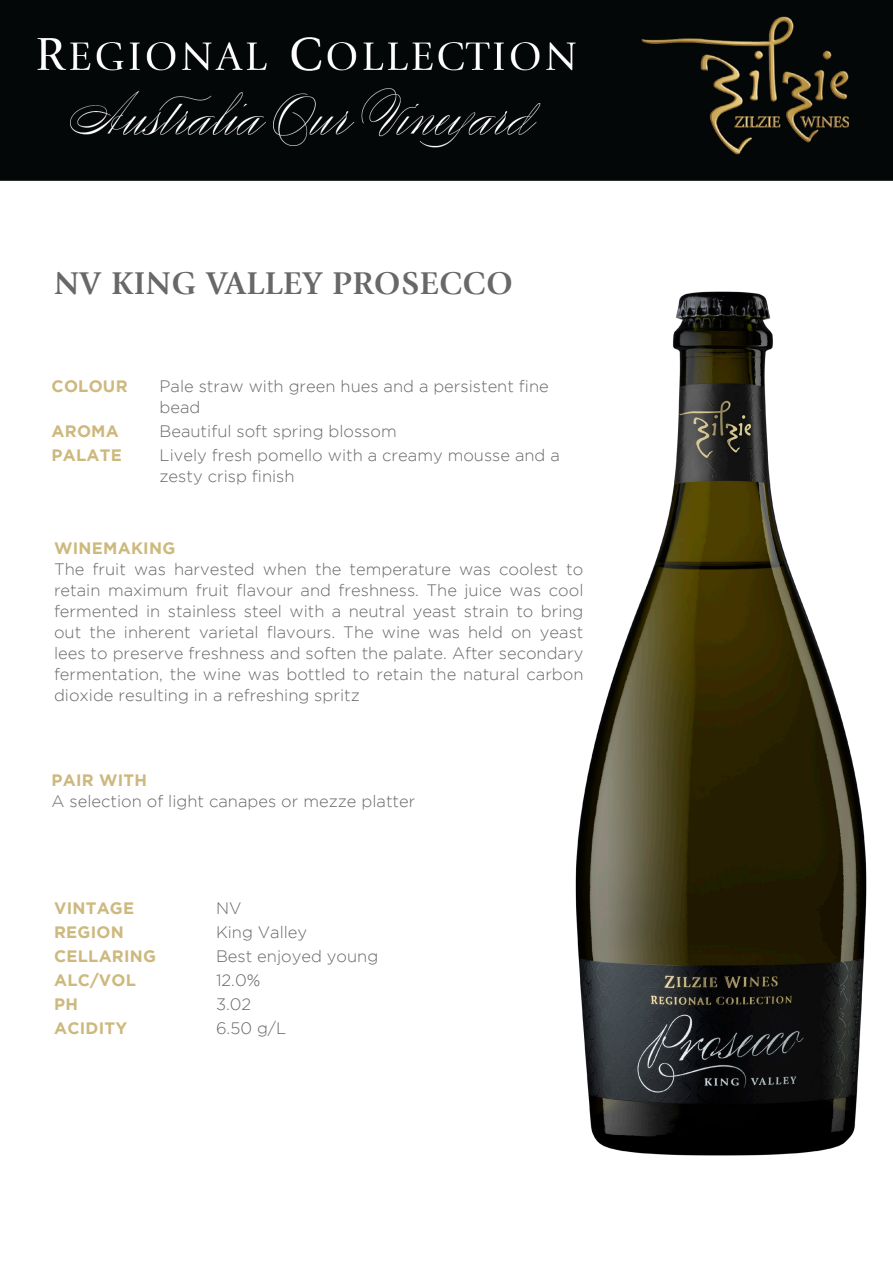
<style>
.page{position:relative;width:893px;height:1263px;background:#fff}
.page>*{position:absolute;margin:0;border:0;box-sizing:border-box;transform-origin:0 0}
.t1{font:700 33px "Giovanni Std";letter-spacing:.02em;color:#686868}
.t2{font:300 16.5px/21px "Gotham";color:#686868}
.t3{font:700 16.5px "Gotham";letter-spacing:.015em;color:#cdb97e}
</style>
<div class="page">
<img style="left:575px;top:291px;width:292px;height:865px">
<img style="left:1px;top:0;width:892px;height:181px">
<p class="t1" style="left:54px;top:264px;width:460px">NV KING VALLEY PROSECCO</p>
<p class="t3" style="left:52px;top:377px;width:77px">COLOUR</p>
<p class="t2" style="left:160px;top:376px;width:391px">Pale straw with green hues and a persistent fine bead</p>
<p class="t3" style="left:52px;top:422px;width:69px">AROMA</p>
<p class="t2" style="left:160px;top:421px;width:239px">Beautiful soft spring blossom</p>
<p class="t3" style="left:52px;top:446px;width:72px">PALATE</p>
<p class="t2" style="left:159px;top:445px;width:402px">Lively fresh pomello with a creamy mousse and a zesty crisp finish</p>
<p class="t3" style="left:54px;top:539px;width:123px">WINEMAKING</p>
<p class="t2" style="left:54px;top:559px;width:531px;text-align:justify">The fruit was harvested when the temperature was coolest to retain maximum fruit flavour and freshness. The juice was cool fermented in stainless steel with a neutral yeast strain to bring out the inherent varietal flavours. The wine was held on yeast lees to preserve freshness and soften the palate. After secondary fermentation, the wine was bottled to retain the natural carbon dioxide resulting in a refreshing spritz</p>
<p class="t3" style="left:52px;top:771px;width:97px">PAIR WITH</p>
<p class="t2" style="left:52px;top:791px;width:365px">A selection of light canapes or mezze platter</p>
<p class="t3" style="left:54px;top:899px;width:82px">VINTAGE</p>
<p class="t2" style="left:216px;top:898px;width:27px">NV</p>
<p class="t3" style="left:54px;top:923px;width:71px">REGION</p>
<p class="t2" style="left:216px;top:922px;width:93px">King Valley</p>
<p class="t3" style="left:54px;top:947px;width:103px">CELLARING</p>
<p class="t2" style="left:216px;top:946px;width:164px">Best enjoyed young</p>
<p class="t3" style="left:54px;top:971px;width:83px">ALC/VOL</p>
<p class="t2" style="left:216px;top:970px;width:46px">12.0%</p>
<p class="t3" style="left:54px;top:995px;width:25px">PH</p>
<p class="t2" style="left:216px;top:994px;width:37px">3.02</p>
<p class="t3" style="left:54px;top:1019px;width:75px">ACIDITY</p>
<p class="t2" style="left:216px;top:1018px;width:72px">6.50 g/L</p>
</div>
